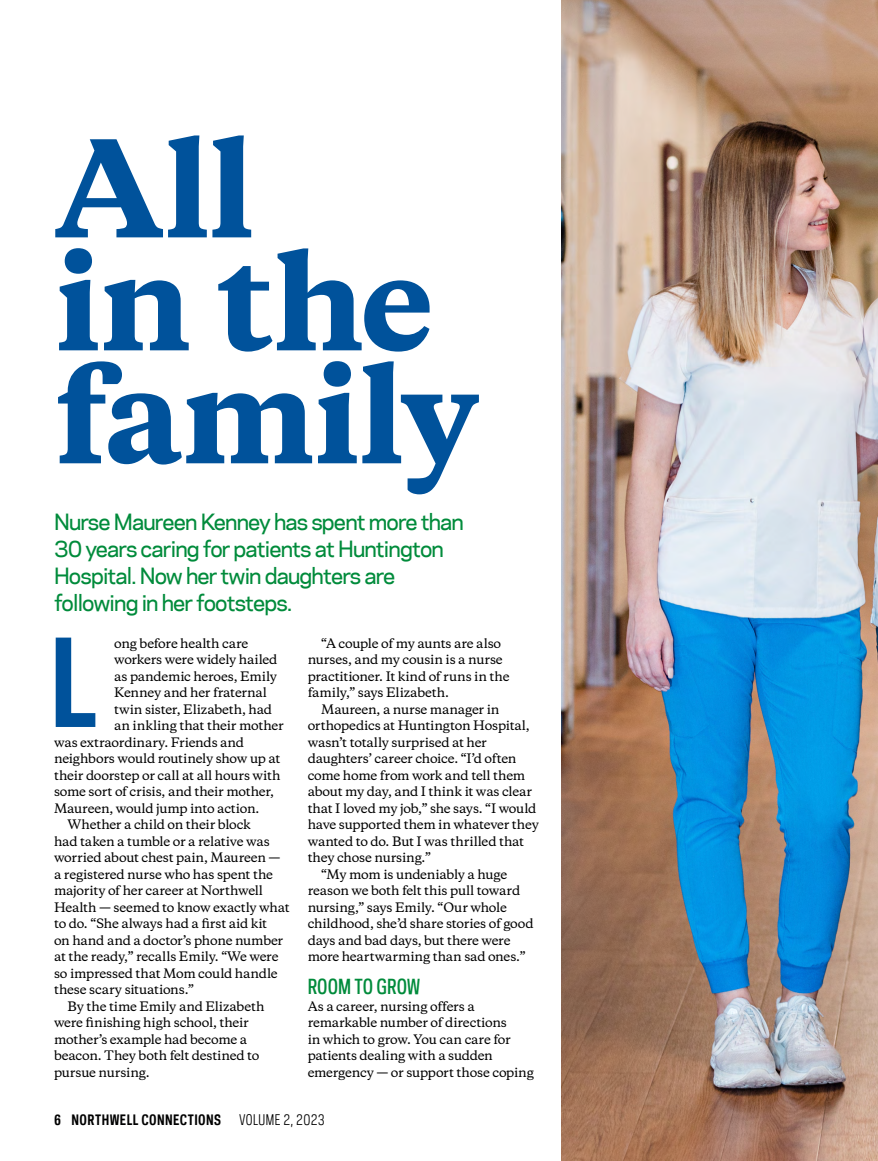
<style>
.page{position:relative;width:878px;height:1161px;background:#fff}
.page>*{position:absolute;margin:0;border:0;box-sizing:border-box;transform-origin:0 0}
.t1{font:800 125.85px/112.9px "Copernicus";letter-spacing:-.015em;color:#00529b}
.t2{font:700 114.6px "Polaris Condensed";color:#00529b}
.t3{font:500 21px/27px "Polaris";letter-spacing:-.04em;color:#008b3b}
.t4{font:500 19.5px "Polaris Condensed";letter-spacing:-.005em;color:#008b3b}
.t5{font:700 13.5px "Polaris Condensed";letter-spacing:.035em;color:#000001}
.t6{font:13.5px "Polaris Condensed";letter-spacing:.025em;color:#000001}
.t7{font:500 12px/16.5px "Copernicus";letter-spacing:-.015em;color:#000001}
</style>
<div class="page">
<img style="left:561px;top:0;width:317px;height:1161px">
<h1 class="t1" style="left:54px;top:135px;width:427px">All<br>in the family</h1>
<h3 class="t3" style="left:54px;top:507px;width:411px">Nurse Maureen Kenney has spent more than 30 years caring for patients at Huntington Hospital. Now her twin daughters are following in her footsteps.</h3>
<h2 class="t2" style="left:50px;top:607px;width:50px">L</h2>
<p class="t7" style="left:114px;top:634px;width:136px">ong before health care</p>
<p class="t7" style="left:114px;top:651px;width:165px">workers were widely hailed</p>
<p class="t7" style="left:114px;top:667px;width:164px">as pandemic heroes, Emily</p>
<p class="t7" style="left:114px;top:684px;width:154px">Kenney and her fraternal</p>
<p class="t7" style="left:114px;top:700px;width:159px">twin sister, Elizabeth, had</p>
<p class="t7" style="left:114px;top:717px;width:171px">an inkling that their mother</p>
<p class="t7" style="left:54px;top:733px;width:191px">was extraordinary. Friends and</p>
<p class="t7" style="left:54px;top:750px;width:228px">neighbors would routinely show up at</p>
<p class="t7" style="left:54px;top:766px;width:228px">their doorstep or call at all hours with</p>
<p class="t7" style="left:54px;top:783px;width:222px">some sort of crisis, and their mother,</p>
<p class="t7" style="left:54px;top:799px;width:207px">Maureen, would jump into action.</p>
<p class="t7" style="left:68px;top:816px;width:185px">Whether a child on their block</p>
<p class="t7" style="left:54px;top:832px;width:217px">had taken a tumble or a relative was</p>
<p class="t7" style="left:54px;top:849px;width:228px">worried about chest pain, Maureen —</p>
<p class="t7" style="left:54px;top:865px;width:220px">a registered nurse who has spent the</p>
<p class="t7" style="left:54px;top:882px;width:210px">majority of her career at Northwell</p>
<p class="t7" style="left:54px;top:898px;width:237px">Health — seemed to know exactly what</p>
<p class="t7" style="left:54px;top:915px;width:215px">to do. “She always had a first aid kit</p>
<p class="t7" style="left:54px;top:931px;width:231px">on hand and a doctor’s phone number</p>
<p class="t7" style="left:54px;top:948px;width:226px">at the ready,” recalls Emily. “We were</p>
<p class="t7" style="left:54px;top:964px;width:225px">so impressed that Mom could handle</p>
<p class="t7" style="left:54px;top:981px;width:141px">these scary situations.”</p>
<p class="t7" style="left:68px;top:997px;width:198px">By the time Emily and Elizabeth</p>
<p class="t7" style="left:54px;top:1014px;width:196px">were finishing high school, their</p>
<p class="t7" style="left:54px;top:1030px;width:195px">mother’s example had become a</p>
<p class="t7" style="left:54px;top:1047px;width:207px">beacon. They both felt destined to</p>
<p class="t7" style="left:54px;top:1063px;width:97px">pursue nursing.</p>
<p class="t7" style="left:308px;top:634px;width:203px;text-indent:14px">“A couple of my aunts are also nurses, and my cousin is a nurse practitioner. It kind of runs in the family,” says Elizabeth.</p>
<p class="t7" style="left:321px;top:700px;width:180px">Maureen, a nurse manager in</p>
<p class="t7" style="left:308px;top:717px;width:223px">orthopedics at Huntington Hospital,</p>
<p class="t7" style="left:308px;top:733px;width:181px">wasn’t totally surprised at her</p>
<p class="t7" style="left:308px;top:750px;width:210px">daughters’ career choice. “I’d often</p>
<p class="t7" style="left:308px;top:766px;width:219px">come home from work and tell them</p>
<p class="t7" style="left:308px;top:783px;width:226px">about my day, and I think it was clear</p>
<p class="t7" style="left:308px;top:799px;width:230px">that I loved my job,” she says. “I would</p>
<p class="t7" style="left:308px;top:816px;width:233px">have supported them in whatever they</p>
<p class="t7" style="left:308px;top:832px;width:218px">wanted to do. But I was thrilled that</p>
<p class="t7" style="left:308px;top:849px;width:125px">they chose nursing.”</p>
<p class="t7" style="left:321px;top:865px;width:187px">“My mom is undeniably a huge</p>
<p class="t7" style="left:308px;top:882px;width:214px">reason we both felt this pull toward</p>
<p class="t7" style="left:308px;top:898px;width:201px">nursing,” says Emily. “Our whole</p>
<p class="t7" style="left:308px;top:915px;width:227px">childhood, she’d share stories of good</p>
<p class="t7" style="left:308px;top:931px;width:204px">days and bad days, but there were</p>
<p class="t7" style="left:308px;top:948px;width:219px">more heartwarming than sad ones.”</p>
<h3 class="t4" style="left:308px;top:974px;width:114px">ROOM TO GROW</h3>
<p class="t7" style="left:308px;top:997px;width:228px">As a career, nursing offers a remarkable number of directions<br>in which to grow. You can care for patients dealing with a sudden emergency — or support those coping</p>
<p class="t5" style="left:54px;top:1111px;width:168px">6 NORTHWELL CONNECTIONS</p>
<p class="t6" style="left:239px;top:1111px;width:87px">VOLUME 2, 2023</p>
</div>
